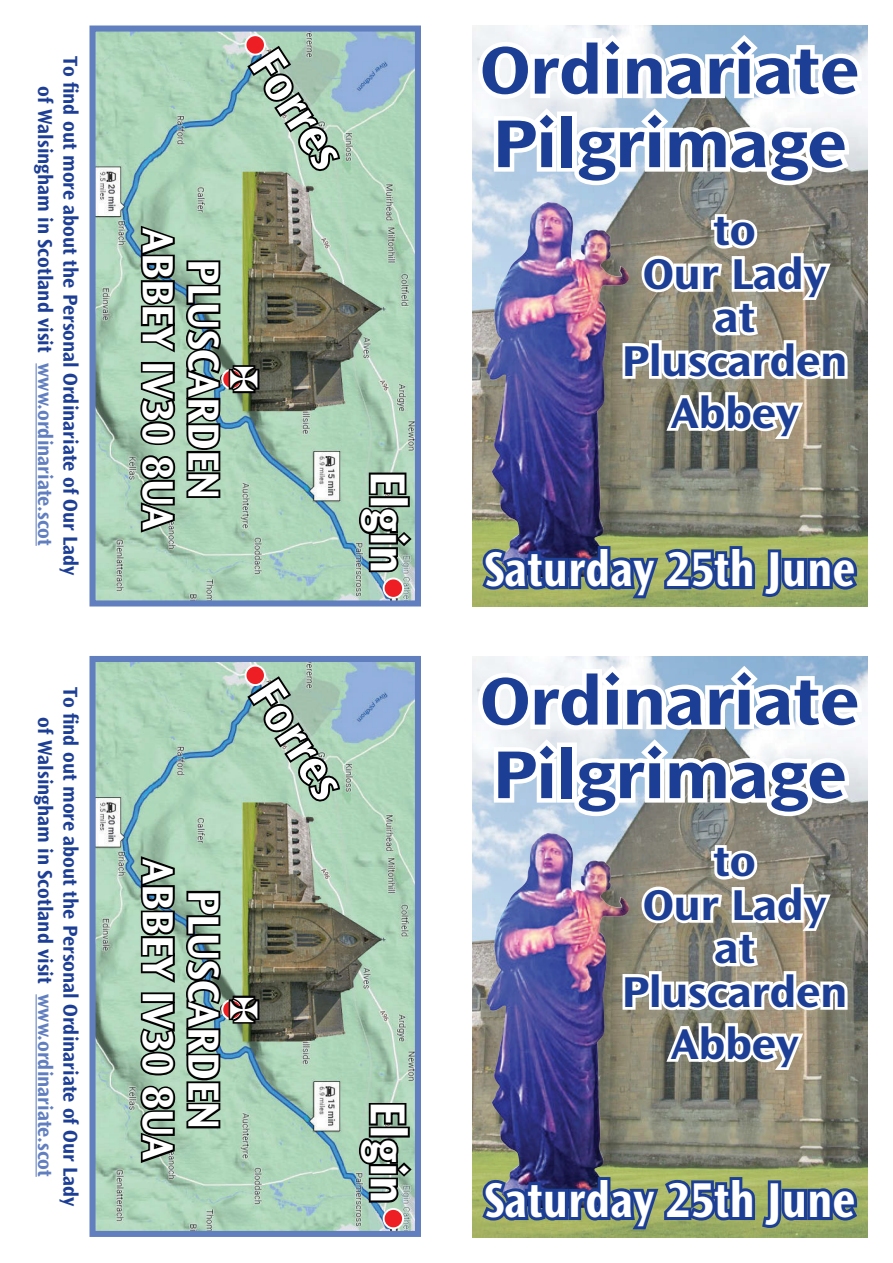
<style>
.page{position:relative;width:893px;height:1263px;background:#fff}
.page>*{position:absolute;margin:0;border:0;box-sizing:border-box;transform-origin:0 0}
.t1{font:700 expanded 70.5px/73.5px "Ocean Sans Std";color:#1c3e94;scale:.9 1}
.t2{font:700 semi-expanded 51.3px "Ocean Sans Std";color:#fff;scale:.9 1}
.t3{font:700 51px "Ocean Sans Std";color:#fff;scale:.9 1}
.t4{font:700 semi-expanded 45.6px/45.6px "Ocean Sans Std";color:#fff;text-align:center;scale:.9 1}
.t5{font:700 expanded 45px/43.5px "Ocean Sans Std";color:#1c3e94;text-align:center;scale:.87 1}
.t6{font:700 semi-expanded 21px/25.2px "Ocean Sans Std";color:#1c3e94;text-align:center;scale:.9 1}
.s1{color:#617fbf}
</style>
<div class="page">
<img style="left:472px;top:26px;width:395px;height:580px">
<svg style="left:474px;top:29px;width:393px;height:161px"></svg>
<svg style="left:629px;top:211px;width:222px;height:231px"></svg>
<hr style="left:36px;top:363px;width:1px;height:183px;background:#617fbf">
<hr style="left:36px;top:994px;width:1px;height:183px;background:#617fbf">
<img style="left:96px;top:33px;width:318px;height:566px">
<div style="left:89px;top:26px;width:332px;height:580px;border:6px solid #617fbf"></div>
<svg style="left:245px;top:43px;width:97px;height:132px;background:#89a593"></svg>
<svg style="left:367px;top:471px;width:41px;height:26px"></svg>
<div style="left:369px;top:496px;width:41px;height:11px;border:4px solid #000"></div>
<svg style="left:357px;top:506px;width:57px;height:68px;background:#60756b"></svg>
<div style="left:246px;top:35px;width:19px;height:20px;background:#ed1f24;border-radius:50%"></div>
<div style="left:245px;top:34px;width:21px;height:22px;border:2px solid #fff;border-radius:50%"></div>
<svg style="left:139px;top:223px;width:39px;height:132px;background:#4f6357"></svg>
<div style="left:141px;top:362px;width:34px;height:11px;border:4px solid #000"></div>
<svg style="left:139px;top:369px;width:39px;height:78px;background:#55685b"></svg>
<svg style="left:138px;top:453px;width:40px;height:82px;background:#536558"></svg>
<div style="left:384px;top:578px;width:19px;height:20px;background:#ed1f24;border-radius:50%"></div>
<div style="left:383px;top:577px;width:21px;height:22px;border:2px solid #fff;border-radius:50%"></div>
<img style="left:96px;top:663px;width:318px;height:567px">
<div style="left:89px;top:656px;width:332px;height:581px;border:6px solid #617fbf"></div>
<svg style="left:245px;top:674px;width:97px;height:131px;background:#89a593"></svg>
<svg style="left:367px;top:1101px;width:41px;height:26px"></svg>
<div style="left:369px;top:1126px;width:41px;height:11px;border:4px solid #000"></div>
<svg style="left:357px;top:1136px;width:57px;height:68px;background:#60746a"></svg>
<div style="left:246px;top:666px;width:19px;height:19px;background:#ed1f24;border-radius:50%"></div>
<div style="left:245px;top:665px;width:21px;height:21px;border:2px solid #fff;border-radius:50%"></div>
<svg style="left:139px;top:853px;width:39px;height:133px;background:#506358"></svg>
<div style="left:141px;top:992px;width:34px;height:11px;border:4px solid #000"></div>
<svg style="left:139px;top:1000px;width:39px;height:77px;background:#55685b"></svg>
<svg style="left:138px;top:1084px;width:40px;height:82px;background:#536558"></svg>
<div style="left:384px;top:1209px;width:19px;height:19px;background:#ed1f24;border-radius:50%"></div>
<div style="left:383px;top:1208px;width:21px;height:21px;border:2px solid #fff;border-radius:50%"></div>
<img style="left:486px;top:202px;width:143px;height:341px">
<svg style="left:479px;top:543px;width:382px;height:63px;background:#5f7579"></svg>
<img style="left:472px;top:656px;width:395px;height:581px">
<svg style="left:474px;top:659px;width:393px;height:162px"></svg>
<svg style="left:629px;top:842px;width:222px;height:231px"></svg>
<img style="left:486px;top:833px;width:143px;height:341px">
<svg style="left:479px;top:1174px;width:382px;height:63px;background:#5f7579"></svg>
<img style="left:184px;top:258px;width:77px;height:242px">
<img style="left:184px;top:889px;width:77px;height:241px">
<p class="t6" style="left:83px;top:56px;width:579px;rotate:90deg">To find out more about the Personal Ordinariate of Our Lady of Walsingham in Scotland visit <span class="s1">www.ordinariate.scot</span></p>
<p class="t6" style="left:83px;top:687px;width:579px;rotate:90deg">To find out more about the Personal Ordinariate of Our Lady of Walsingham in Scotland visit <span class="s1">www.ordinariate.scot</span></p>
<h3 class="t4" style="left:226px;top:228px;width:333px;rotate:90deg">Pluscarden<br>Abbey IV30 8UA</h3>
<h2 class="t2" style="left:286px;top:39px;width:146px;rotate:57deg">Forres</h2>
<h2 class="t2" style="left:417px;top:471px;width:115px;rotate:90deg">Elgin</h2>
<h3 class="t4" style="left:226px;top:859px;width:333px;rotate:90deg">Pluscarden<br>Abbey IV30 8UA</h3>
<h2 class="t2" style="left:286px;top:669px;width:146px;rotate:57deg">Forres</h2>
<h2 class="t2" style="left:417px;top:1101px;width:115px;rotate:90deg">Elgin</h2>
<h1 class="t1" style="left:480px;top:34px;width:422px">Ordinariate<br>Pilgrimage</h1>
<h3 class="t5" style="left:622px;top:209px;width:260px">to<br>Our Lady at<br>Pluscarden</h3>
<h3 class="t5" style="left:671px;top:391px;width:149px">Abbey</h3>
<h3 class="t3" style="left:484px;top:541px;width:414px">Saturday 25th June</h3>
<h1 class="t1" style="left:480px;top:665px;width:422px">Ordinariate<br>Pilgrimage</h1>
<h3 class="t5" style="left:622px;top:840px;width:260px">to<br>Our Lady at<br>Pluscarden</h3>
<h3 class="t5" style="left:671px;top:1022px;width:149px">Abbey</h3>
<h3 class="t3" style="left:484px;top:1172px;width:414px">Saturday 25th June</h3>
</div>
